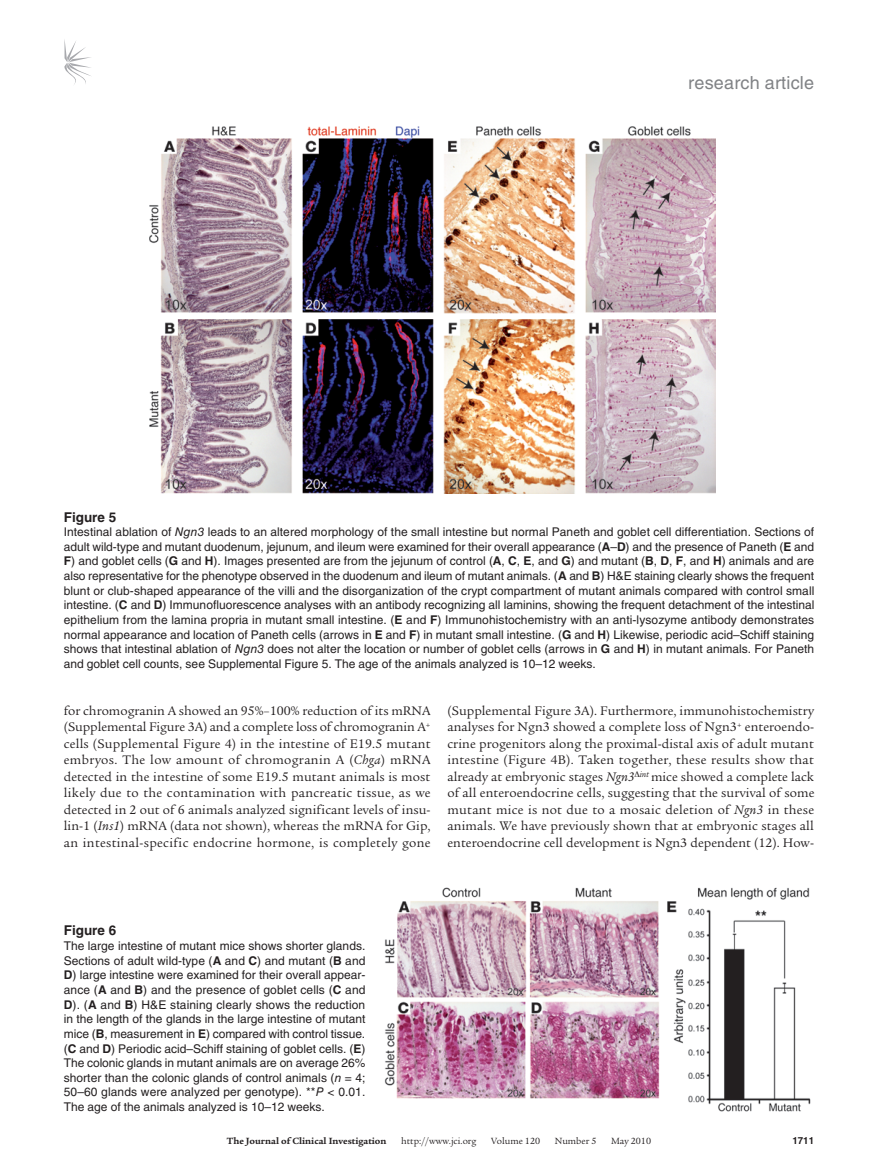
<style>
.page{position:relative;width:878px;height:1174px;background:#fff}
.page>*{position:absolute;margin:0;border:0;box-sizing:border-box;transform-origin:0 0}
.t1{font:18px "Helvetica LT Std";letter-spacing:.01em;color:#808285}
.t2{font:13.5px/16.5px "Legacy Serif Std";letter-spacing:.01em;color:#231f20;text-align:justify}
.t3{font:700 13.5px "Helvetica LT Std";color:#231f20}
.t4{font:12px/14.5px "Helvetica LT Std";color:#231f20;text-align:justify}
.t5{font:9.75px "Legacy Serif Std";color:#231f20}
.t6{font:700 9.75px "Legacy Serif Std";color:#231f20}
.t7{font:700 9.75px "Helvetica LT Std";color:#231f20}
.s1{font-style:italic}
.s2{font-weight:700}
</style>
<div class="page">
<svg style="left:64px;top:39px;width:27px;height:45px"></svg>
<img style="left:149px;top:126px;width:566px;height:368px">
<img style="left:384px;top:887px;width:427px;height:225px">
<h1 class="t1" style="left:688px;top:72px;width:127px">research article</h1>
<p class="t3" style="left:64px;top:508px;width:54px">Figure 5</p>
<p class="t4" style="left:64px;top:524px;width:752px">Intestinal ablation of <span class="s1">Ngn3</span> leads to an altered morphology of the small intestine but normal Paneth and goblet cell differentiation. Sections of adult wild-type and mutant duodenum, jejunum, and ileum were examined for their overall appearance (<span class="s2">A</span>–<span class="s2">D</span>) and the presence of Paneth (<span class="s2">E</span> and <span class="s2">F</span>) and goblet cells (<span class="s2">G</span> and <span class="s2">H</span>). Images presented are from the jejunum of control (<span class="s2">A</span>, <span class="s2">C</span>, <span class="s2">E</span>, and <span class="s2">G</span>) and mutant (<span class="s2">B</span>, <span class="s2">D</span>, <span class="s2">F</span>, and <span class="s2">H</span>) animals and are also representative for the phenotype observed in the duodenum and ileum of mutant animals. (<span class="s2">A</span> and <span class="s2">B</span>) H&amp;E staining clearly shows the frequent blunt or club-shaped appearance of the villi and the disorganization of the crypt compartment of mutant animals compared with control small intestine. (<span class="s2">C</span> and <span class="s2">D</span>) Immunofluorescence analyses with an antibody recognizing all laminins, showing the frequent detachment of the intestinal epithelium from the lamina propria in mutant small intestine. (<span class="s2">E</span> and <span class="s2">F</span>) Immunohistochemistry with an anti-lysozyme antibody demonstrates normal appearance and location of Paneth cells (arrows in <span class="s2">E</span> and <span class="s2">F</span>) in mutant small intestine. (<span class="s2">G</span> and <span class="s2">H</span>) Likewise, periodic acid–Schiff staining shows that intestinal ablation of <span class="s1">Ngn3</span> does not alter the location or number of goblet cells (arrows in <span class="s2">G</span> and <span class="s2">H</span>) in mutant animals. For Paneth and goblet cell counts, see Supplemental Figure 5. The age of the animals analyzed is 10–12 weeks.</p>
<p class="t2" style="left:64px;top:702px;width:368px">for chromogranin A showed an 95%–100% reduction of its mRNA (Supplemental Figure 3A) and a complete loss of chromogranin A<sup>+ </sup>cells (Supplemental Figure 4) in the intestine of E19.5 mutant embryos. The low amount of chromogranin A (<span class="s1">Chga</span>) mRNA detected in the intestine of some E19.5 mutant animals is most likely due to the contamination with pancreatic tissue, as we detected in 2 out of 6 animals analyzed significant levels of insu&shy;lin-1 (<span class="s1">Ins1</span>) mRNA (data not shown), whereas the mRNA for Gip, an intestinal-specific endocrine hormone, is completely gone</p>
<p class="t2" style="left:447px;top:702px;width:368px">(Supplemental Figure 3A). Furthermore, immunohistochemistry analyses for Ngn3 showed a complete loss of Ngn3<sup>+</sup> enteroendo&shy;crine progenitors along the proximal-distal axis of adult mutant intestine (Figure 4B). Taken together, these results show that already at embryonic stages <span class="s1">Ngn3</span> <sup>int</sup> mice showed a complete lack of all enteroendocrine cells, suggesting that the survival of some mutant mice is not due to a mosaic deletion of <span class="s1">Ngn3</span> in these animals. We have previously shown that at embryonic stages all enteroendocrine cell development is Ngn3 dependent (12). How-</p>
<p class="t3" style="left:64px;top:922px;width:54px">Figure 6</p>
<p class="t4" style="left:64px;top:938px;width:303px">The large intestine of mutant mice shows shorter glands.<br>Sections of adult wild-type (<span class="s2">A</span> and <span class="s2">C</span>) and mutant (<span class="s2">B</span> and <span class="s2">D</span>) large intestine were examined for their overall appear&shy;ance (<span class="s2">A</span> and <span class="s2">B</span>) and the presence of goblet cells (<span class="s2">C</span> and <span class="s2">D</span>). (<span class="s2">A</span> and <span class="s2">B</span>) H&amp;E staining clearly shows the reduction in the length of the glands in the large intestine of mutant mice (<span class="s2">B</span>, measurement in <span class="s2">E</span>) compared with control tissue. (<span class="s2">C</span> and <span class="s2">D</span>) Periodic acid–Schiff staining of goblet cells. (<span class="s2">E</span>)<br>The colonic glands in mutant animals are on average 26% shorter than the colonic glands of control animals (<span class="s1">n</span> = 4; 50–60 glands were analyzed per genotype). **<span class="s1">P</span> &lt; 0.01.<br>The age of the animals analyzed is 10–12 weeks.</p>
<p class="t6" style="left:227px;top:1135px;width:161px">The Journal of Clinical Investigation</p>
<p class="t5" style="left:401px;top:1135px;width:77px">http://www.jci.org</p>
<p class="t5" style="left:491px;top:1135px;width:50px">Volume 120</p>
<p class="t5" style="left:555px;top:1135px;width:43px">Number 5</p>
<p class="t5" style="left:611px;top:1135px;width:41px">May 2010</p>
<p class="t7" style="left:792px;top:1134px;width:23px">1711</p>
</div>
